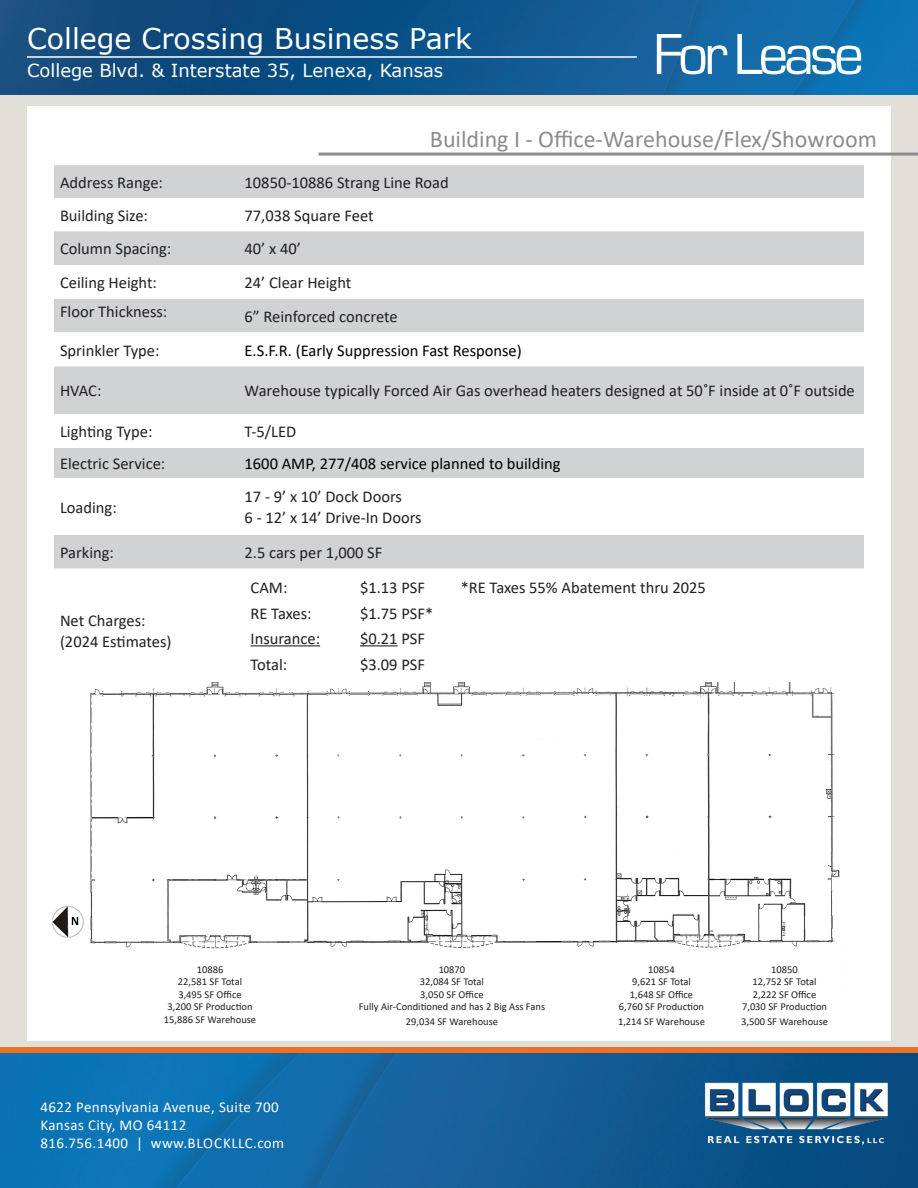
<style>
.page{position:relative;width:918px;height:1188px;background:#fff}
.page>*{position:absolute;margin:0;border:0;box-sizing:border-box;transform-origin:0 0}
.t1{font:60px "Eurostile";letter-spacing:-.075em;color:#fff}
.t2{font:28.5px "Verdana";color:#fff}
.t3{font:24px "Calibri";color:#8c8c8f}
.t4{font:18px "Verdana";color:#fff}
.t5{font:16.5px "Calibri";color:#231f20}
.t6{font:16.5px "Calibri";color:#000}
.t7{font:15px/18px "Calibri";letter-spacing:.025em;color:#fff}
.t8{font:10.5px "Calibri";color:#231f20}
</style>
<div class="page">
<div style="left:0;top:93px;width:918px;height:978px;background:#e2dfd9"></div>
<img style="left:0;top:1053px;width:918px;height:135px">
<img style="left:701px;top:1073px;width:190px;height:75px">
<div style="left:0;top:1047px;width:918px;height:6px;background:#eb7125"></div>
<img style="left:0;top:0;width:918px;height:94px">
<hr style="left:27px;top:56px;width:610px;height:2px;background:#fff">
<div style="left:27px;top:107px;width:864px;height:934px;background:#fff"></div>
<hr style="left:319px;top:153px;width:599px;height:3px;background:#8c8c8f">
<div style="left:54px;top:165px;width:810px;height:404px;background:#d1d2d4"></div>
<svg style="left:54px;top:198px;width:810px;height:33px"></svg>
<svg style="left:54px;top:265px;width:810px;height:34px"></svg>
<svg style="left:54px;top:332px;width:810px;height:34px"></svg>
<svg style="left:54px;top:414px;width:810px;height:34px"></svg>
<svg style="left:54px;top:478px;width:810px;height:57px"></svg>
<hr style="left:251px;top:645px;width:69px;height:1px;background:#231f20">
<hr style="left:360px;top:645px;width:38px;height:1px;background:#231f20">
<img style="left:52px;top:682px;width:788px;height:267px">
<h2 class="t2" style="left:27px;top:19px;width:446px">College Crossing Business Park</h2>
<p class="t4" style="left:27px;top:58px;width:418px">College Blvd. &amp; Interstate 35, Lenexa, Kansas</p>
<h1 class="t1" style="left:653px;top:22px;width:212px">For Lease</h1>
<p class="t3" style="left:430px;top:122px;width:449px">Building I - Office-Warehouse/Flex/Showroom</p>
<p class="t5" style="left:60px;top:171px;width:105px">Address Range:</p>
<p class="t5" style="left:245px;top:171px;width:206px">10850-10886 Strang Line Road</p>
<p class="t5" style="left:60px;top:204px;width:89px">Building Size:</p>
<p class="t5" style="left:245px;top:204px;width:131px">77,038 Square Feet</p>
<p class="t5" style="left:60px;top:237px;width:113px">Column Spacing:</p>
<p class="t5" style="left:245px;top:237px;width:58px">40’ x 40’</p>
<p class="t5" style="left:60px;top:271px;width:99px">Ceiling Height:</p>
<p class="t5" style="left:245px;top:271px;width:108px">24’ Clear Height</p>
<p class="t5" style="left:60px;top:300px;width:109px">Floor Thickness:</p>
<p class="t5" style="left:245px;top:305px;width:155px">6” Reinforced concrete</p>
<p class="t5" style="left:60px;top:339px;width:101px">Sprinkler Type:</p>
<p class="t6" style="left:245px;top:339px;width:279px">E.S.F.R. (Early Suppression Fast Response)</p>
<p class="t5" style="left:60px;top:379px;width:43px">HVAC:</p>
<p class="t5" style="left:245px;top:379px;width:612px">Warehouse typically Forced Air Gas overhead heaters designed at 50˚F inside at 0˚F outside</p>
<p class="t5" style="left:60px;top:420px;width:94px">Lighting Type:</p>
<p class="t5" style="left:245px;top:420px;width:53px">T-5/LED</p>
<p class="t5" style="left:60px;top:452px;width:107px">Electric Service:</p>
<p class="t6" style="left:245px;top:452px;width:318px">1600 AMP, 277/408 service planned to building</p>
<p class="t5" style="left:60px;top:496px;width:58px">Loading:</p>
<p class="t5" style="left:245px;top:485px;width:159px">17 - 9’ x 10’ Dock Doors</p>
<p class="t5" style="left:245px;top:506px;width:179px">6 - 12’ x 14’ Drive-In Doors</p>
<p class="t5" style="left:60px;top:541px;width:55px">Parking:</p>
<p class="t5" style="left:245px;top:541px;width:139px">2.5 cars per 1,000 SF</p>
<p class="t5" style="left:60px;top:609px;width:87px">Net Charges:</p>
<p class="t5" style="left:60px;top:630px;width:113px">(2024 Estimates)</p>
<p class="t5" style="left:251px;top:576px;width:38px">CAM:</p>
<p class="t5" style="left:360px;top:576px;width:67px">$1.13 PSF</p>
<p class="t5" style="left:461px;top:576px;width:247px">*RE Taxes 55% Abatement thru 2025</p>
<p class="t5" style="left:251px;top:602px;width:63px">RE Taxes:</p>
<p class="t5" style="left:360px;top:602px;width:75px">$1.75 PSF*</p>
<p class="t5" style="left:251px;top:627px;width:71px">Insurance:</p>
<p class="t5" style="left:360px;top:627px;width:67px">$0.21 PSF</p>
<p class="t5" style="left:251px;top:653px;width:38px">Total:</p>
<p class="t5" style="left:360px;top:653px;width:67px">$3.09 PSF</p>
<p class="t8" style="left:197px;top:962px;width:28px">10886</p>
<p class="t8" style="left:178px;top:974px;width:66px">22,581 SF Total</p>
<p class="t8" style="left:178px;top:987px;width:65px">3,495 SF Office</p>
<p class="t8" style="left:167px;top:1000px;width:87px">3,200 SF Production</p>
<p class="t8" style="left:164px;top:1012px;width:94px">15,886 SF Warehouse</p>
<p class="t7" style="left:40px;top:1097px;width:245px">4622 Pennsylvania Avenue, Suite 700<br>Kansas City, MO 64112<br>816.756.1400 | www.BLOCKLLC.com</p>
<p class="t8" style="left:439px;top:962px;width:28px">10870</p>
<p class="t8" style="left:420px;top:974px;width:66px">32,084 SF Total</p>
<p class="t8" style="left:420px;top:987px;width:65px">3,050 SF Office</p>
<p class="t8" style="left:359px;top:1000px;width:188px">Fully Air-Conditioned and has 2 Big Ass Fans</p>
<p class="t8" style="left:406px;top:1014px;width:94px">29,034 SF Warehouse</p>
<p class="t8" style="left:648px;top:962px;width:28px">10854</p>
<p class="t8" style="left:632px;top:974px;width:60px">9,621 SF Total</p>
<p class="t8" style="left:630px;top:987px;width:65px">1,648 SF Office</p>
<p class="t8" style="left:619px;top:1000px;width:87px">6,760 SF Production</p>
<p class="t8" style="left:618px;top:1014px;width:88px">1,214 SF Warehouse</p>
<p class="t8" style="left:771px;top:962px;width:28px">10850</p>
<p class="t8" style="left:753px;top:974px;width:66px">12,752 SF Total</p>
<p class="t8" style="left:753px;top:987px;width:65px">2,222 SF Office</p>
<p class="t8" style="left:742px;top:1000px;width:87px">7,030 SF Production</p>
<p class="t8" style="left:741px;top:1014px;width:88px">3,500 SF Warehouse</p>
</div>
